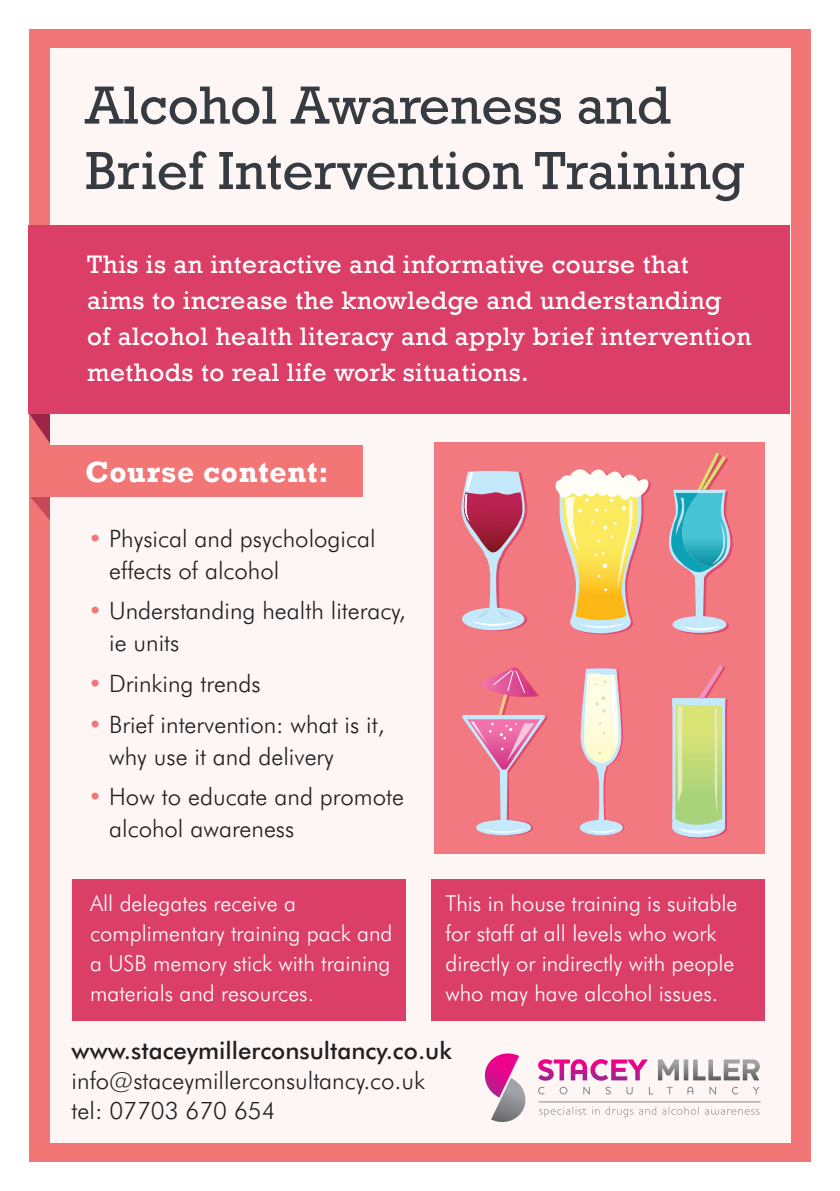
<style>
.page{position:relative;width:840px;height:1191px;background:#fff}
.page>*{position:absolute;margin:0;border:0;box-sizing:border-box;transform-origin:0 0}
.t1{font:54.6px/65.4px "Rockwell";color:#353b40}
.t2{font:700 30px "Rockwell";letter-spacing:.025em;color:#fff}
.t3{font:26px/36px "Rockwell";letter-spacing:.02em;color:#fff}
.t4{font:300 24px/32px "Futura BT";color:#231f20}
.t5{font:500 24px "Futura BT";color:#231f20}
.t6{font:300 22px/30px "Futura BT";color:#fff}
.s1{color:#f27676}
</style>
<div class="page">
<div style="left:29px;top:29px;width:781px;height:1132px;background:#f27676"></div>
<svg style="left:30px;top:497px;width:20px;height:23px"></svg>
<svg style="left:29px;top:414px;width:21px;height:29px"></svg>
<div style="left:50px;top:48px;width:739px;height:1095px;background:#fef6f5"></div>
<svg style="left:538px;top:1086px;width:6px;height:8px"></svg>
<svg style="left:559px;top:1086px;width:8px;height:8px"></svg>
<svg style="left:583px;top:1086px;width:6px;height:8px"></svg>
<svg style="left:605px;top:1086px;width:5px;height:8px"></svg>
<svg style="left:626px;top:1086px;width:6px;height:8px"></svg>
<svg style="left:648px;top:1086px;width:5px;height:8px"></svg>
<svg style="left:666px;top:1086px;width:6px;height:8px"></svg>
<svg style="left:687px;top:1086px;width:6px;height:8px"></svg>
<svg style="left:709px;top:1086px;width:6px;height:8px"></svg>
<svg style="left:731px;top:1086px;width:6px;height:8px"></svg>
<svg style="left:753px;top:1086px;width:6px;height:8px"></svg>
<hr style="left:538px;top:1101px;width:222px;height:1px;background:#87898c">
<svg style="left:539px;top:1106px;width:47px;height:11px"></svg>
<svg style="left:592px;top:1106px;width:7px;height:8px"></svg>
<svg style="left:605px;top:1106px;width:50px;height:11px"></svg>
<svg style="left:662px;top:1106px;width:97px;height:8px"></svg>
<svg style="left:484px;top:1053px;width:42px;height:69px"></svg>
<svg style="left:538px;top:1059px;width:109px;height:21px"></svg>
<svg style="left:657px;top:1059px;width:102px;height:21px"></svg>
<div style="left:434px;top:442px;width:330px;height:411px;background:#f27980"></div>
<svg style="left:461px;top:471px;width:67px;height:160px"></svg>
<svg style="left:555px;top:469px;width:96px;height:165px"></svg>
<svg style="left:462px;top:667px;width:86px;height:169px"></svg>
<svg style="left:579px;top:668px;width:45px;height:168px"></svg>
<svg style="left:672px;top:664px;width:55px;height:175px"></svg>
<svg style="left:669px;top:453px;width:64px;height:182px"></svg>
<div style="left:28px;top:225px;width:761px;height:189px;background:#db3f67"></div>
<div style="left:72px;top:879px;width:334px;height:141px;background:#db3f67"></div>
<div style="left:431px;top:879px;width:333px;height:141px;background:#db3f67"></div>
<div style="left:29px;top:445px;width:333px;height:52px;background:#f27676"></div>
<p class="t1" style="left:85px;top:73px;width:660px">Alcohol Awareness and<br>Brief Intervention Training</p>
<p class="t3" style="left:87px;top:247px;width:665px">This is an interactive and informative course that aims to increase the knowledge and understanding<br>of alcohol health literacy and apply brief intervention methods to real life work situations.</p>
<p class="t2" style="left:85px;top:453px;width:245px">Course content:</p>
<p class="t4" style="left:109px;top:522px;width:268px;text-indent:-21px"><span class="s1">•</span> Physical and psychological effects of alcohol</p>
<p class="t4" style="left:109px;top:594px;width:298px;text-indent:-21px"><span class="s1">•</span> Understanding health literacy, ie units</p>
<p class="t4" style="left:88px;top:667px;width:174px"><span class="s1">•</span> Drinking trends</p>
<p class="t4" style="left:109px;top:708px;width:277px;text-indent:-21px"><span class="s1">•</span> Brief intervention: what is it, why use it and delivery</p>
<p class="t4" style="left:109px;top:780px;width:296px;text-indent:-21px"><span class="s1">•</span> How to educate and promote alcohol awareness</p>
<p class="t6" style="left:90px;top:887px;width:304px">All delegates receive a complimentary training pack and a USB memory stick with training materials and resources.</p>
<p class="t6" style="left:445px;top:887px;width:293px">This in house training is suitable for staff at all levels who work directly or indirectly with people who may have alcohol issues.</p>
<p class="t5" style="left:72px;top:1035px;width:381px">www.staceymillerconsultancy.co.uk</p>
<p class="t4" style="left:72px;top:1064px;width:355px">info@staceymillerconsultancy.co.uk</p>
<p class="t4" style="left:72px;top:1094px;width:205px">tel: 07703 670 654</p>
</div>
